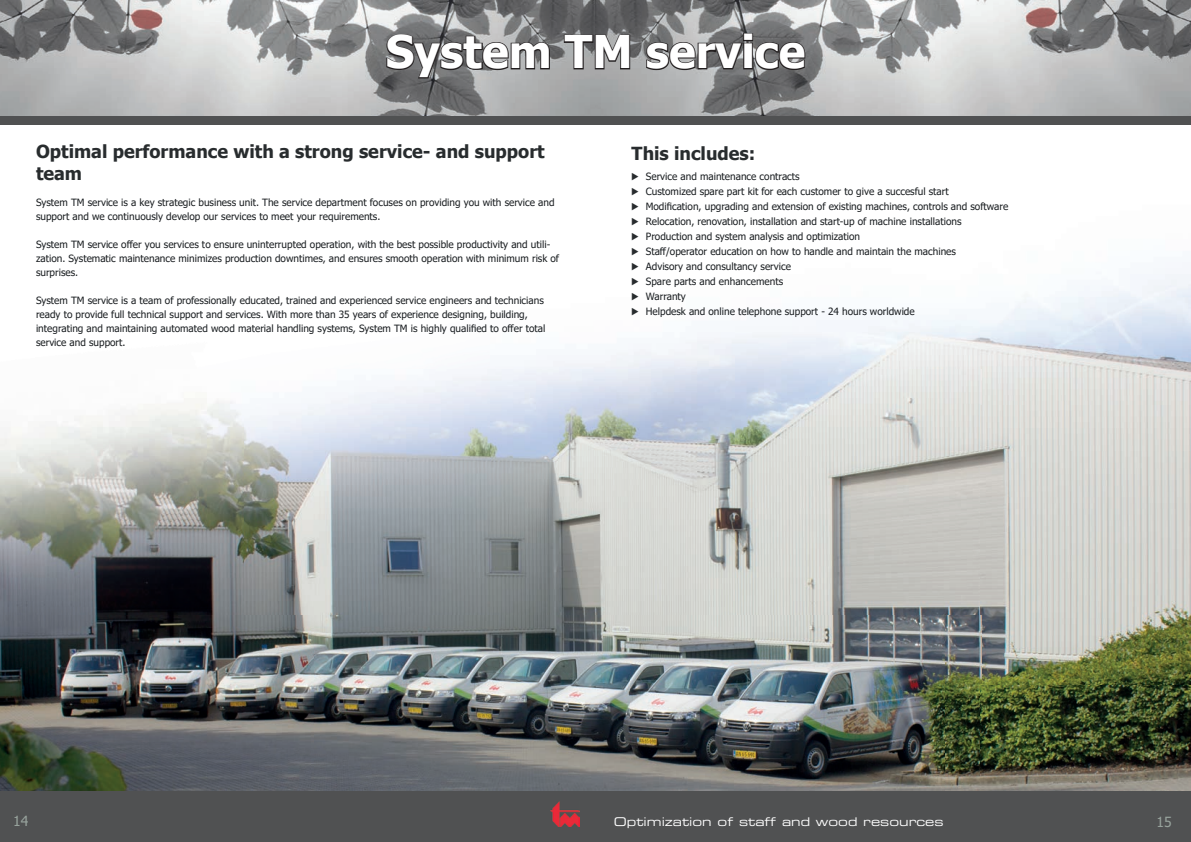
<style>
.page{position:relative;width:1191px;height:842px;background:#fff}
.page>*{position:absolute;margin:0;border:0;box-sizing:border-box;transform-origin:0 0}
.t1{font:700 45px "Tahoma";color:#fff}
.t2{font:700 18px/21.6px "Tahoma";color:#282c2e}
.t3{font:14px "Tahoma";color:#97a29c}
.t4{font:12px "Eurostile LT Extended Two";color:#fff}
.t5{font:10px/15px "Tahoma";color:#1b1f22}
</style>
<div class="page">
<div style="left:0;top:791px;width:1191px;height:51px;background:#505152"></div>
<img style="left:550px;top:801px;width:29px;height:26px">
<img style="left:0;top:274px;width:1191px;height:517px">
<img style="left:0;top:0;width:1191px;height:116px">
<svg style="left:385px;top:33px;width:166px;height:46px;background:#706f71"></svg>
<svg style="left:563px;top:34px;width:68px;height:36px;background:#7c7c7d"></svg>
<svg style="left:645px;top:32px;width:161px;height:39px;background:#6b6a6b"></svg>
<div style="left:0;top:116px;width:1191px;height:9px;background:#505152"></div>
<svg style="left:632px;top:278px;width:6px;height:7px"></svg>
<svg style="left:632px;top:293px;width:6px;height:7px"></svg>
<svg style="left:632px;top:307px;width:6px;height:8px"></svg>
<h1 class="t1" style="left:386px;top:21px;width:421px">System TM service</h1>
<h2 class="t2" style="left:36px;top:142px;width:510px">Optimal performance with a strong service- and support team</h2>
<p class="t5" style="left:36px;top:196px;width:520px;line-height:14px">System TM service is a key strategic business unit. The service department focuses on providing you with service and support and we continuously develop our services to meet your requirements.</p>
<p class="t5" style="left:36px;top:238px;width:524px;line-height:14px">System TM service offer you services to ensure uninterrupted operation, with the best possible productivity and utili&shy;zation. Systematic maintenance minimizes production downtimes, and ensures smooth operation with minimum risk of surprises.</p>
<p class="t5" style="left:36px;top:294px;width:511px;line-height:14px">System TM service is a team of professionally educated, trained and experienced service engineers and technicians ready to provide full technical support and services. With more than 35 years of experience designing, building, integrating and maintaining automated wood material handling systems, System TM is highly qualified to offer total service and support.</p>
<h2 class="t2" style="left:631px;top:143px;width:125px">This includes:</h2>
<p class="t5" style="left:646px;top:169px;width:364px">Service and maintenance contracts<br>Customized spare part kit for each customer to give a succesful start<br>Modification, upgrading and extension of existing machines, controls and software Relocation, renovation, installation and start-up of machine installations Production and system analysis and optimization<br>Staff/operator education on how to handle and maintain the machines<br>Advisory and consultancy service<br>Spare parts and enhancements<br>Warranty<br>Helpdesk and online telephone support - 24 hours worldwide</p>
<h3 class="t3" style="left:13px;top:811px;width:17px">14</h3>
<p class="t4" style="left:614px;top:813px;width:331px">Optimization of staff and wood resources</p>
<h3 class="t3" style="left:1156px;top:812px;width:17px">15</h3>
</div>
